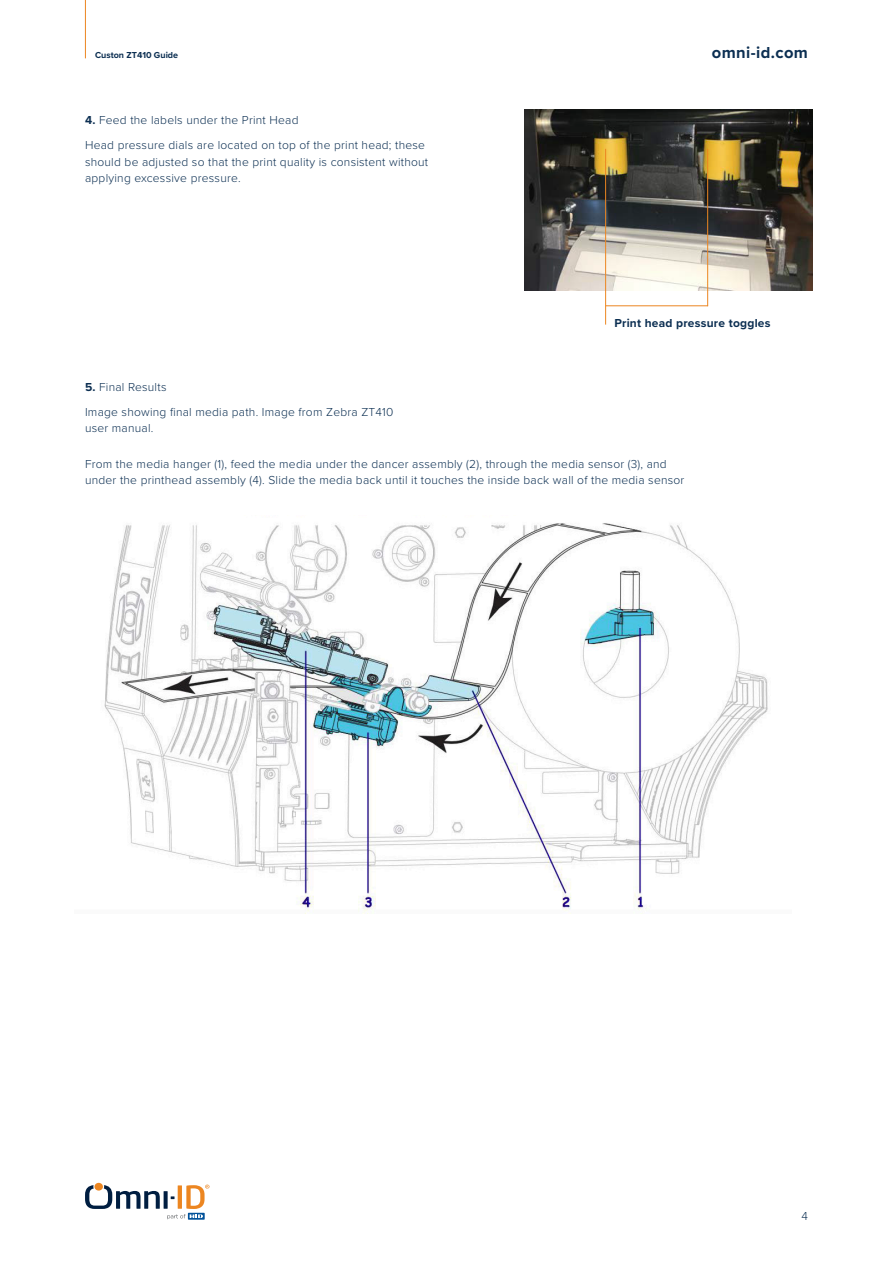
<style>
.page{position:relative;width:893px;height:1263px;background:#fff}
.page>*{position:absolute;margin:0;border:0;box-sizing:border-box;transform-origin:0 0}
.t1{font:700 16.5px "Proxima Nova";letter-spacing:.025em;color:#0c2f52}
.bullets{font:300 12px/16.5px "Proxima Nova";letter-spacing:.02em;color:#0c2f52}
.bullets-2{font:700 12px "Proxima Nova";letter-spacing:.02em;color:#0c2f52}
.t2{font:700 9px "Proxima Nova";color:#0c2f52}
.s1{font-weight:700}
</style>
<div class="page">
<img style="left:524px;top:109px;width:289px;height:182px">
<hr style="left:85px;top:0;width:1px;height:58px;background:#ec8621">
<hr style="left:605px;top:149px;width:1px;height:176px;background:#ec8621">
<hr style="left:707px;top:149px;width:1px;height:157px;background:#ec8621">
<hr style="left:606px;top:305px;width:102px;height:1px;background:#ec8621">
<img style="left:104px;top:523px;width:664px;height:391px">
<svg style="left:85px;top:1185px;width:75px;height:24px"></svg>
<hr style="left:164px;top:1191px;width:4px;height:18px;background:#001e41">
<div style="left:94px;top:1183px;width:9px;height:7px;background:#ec8621;border-radius:50%"></div>
<svg style="left:188px;top:1213px;width:17px;height:7px"></svg>
<svg style="left:167px;top:1184px;width:42px;height:35px"></svg>
<p class="t2" style="left:95px;top:48px;width:85px">Custon ZT410 Guide</p>
<p class="t1" style="left:712px;top:41px;width:98px">omni-id.com</p>
<p class="bullets" style="left:85px;top:111px;width:215px"><span class="s1">4.</span> Feed the labels under the Print Head</p>
<p class="bullets" style="left:85px;top:136px;width:345px">Head pressure dials are located on top of the print head; these should be adjusted so that the print quality is consistent without applying excessive pressure.</p>
<p class="bullets-2" style="left:614px;top:314px;width:158px">Print head pressure toggles</p>
<p class="bullets" style="left:85px;top:378px;width:83px"><span class="s1">5.</span> Final Results</p>
<p class="bullets" style="left:85px;top:403px;width:310px">Image showing final media path. Image from Zebra ZT410 user manual.</p>
<p class="bullets" style="left:85px;top:455px;width:601px">From the media hanger (1), feed the media under the dancer assembly (2), through the media sensor (3), and under the printhead assembly (4). Slide the media back until it touches the inside back wall of the media sensor</p>
<p class="bullets" style="left:801px;top:1207px;width:8px">4</p>
</div>
